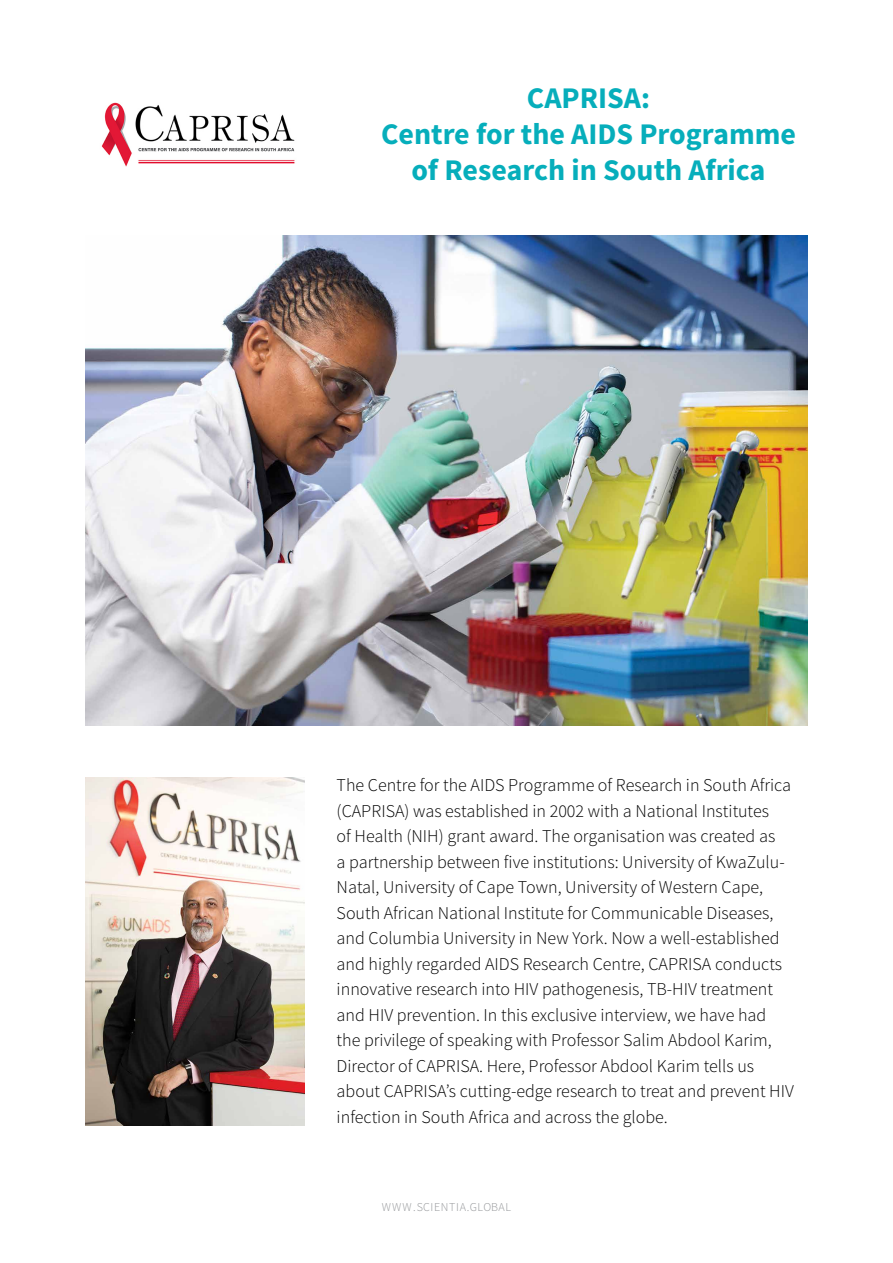
<style>
.page{position:relative;width:893px;height:1263px;background:#fff}
.page>*{position:absolute;margin:0;border:0;box-sizing:border-box;transform-origin:0 0}
.t1{font:700 30px/36px "Source Sans Pro";color:#06aebb;text-align:center}
.t2{font:300 18px/25.5px "Source Sans Pro";color:#000}
.t3{font:300 12px "Source Sans Pro";letter-spacing:.05em;color:#939598}
</style>
<div class="page">
<img style="left:85px;top:236px;width:723px;height:490px">
<img style="left:101px;top:102px;width:194px;height:65px">
<img style="left:85px;top:778px;width:220px;height:347px">
<h1 class="t1" style="left:381px;top:81px;width:416px">CAPRISA:<br>Centre for the AIDS Programme of Research in South Africa</h1>
<p class="t2" style="left:337px;top:773px;width:459px">The Centre for the AIDS Programme of Research in South Africa (CAPRISA) was established in 2002 with a National Institutes<br>of Health (NIH) grant award. The organisation was created as<br>a partnership between five institutions: University of KwaZulu-Natal, University of Cape Town, University of Western Cape, South African National Institute for Communicable Diseases, and Columbia University in New York. Now a well-established and highly regarded AIDS Research Centre, CAPRISA conducts innovative research into HIV pathogenesis, TB-HIV treatment and HIV prevention. In this exclusive interview, we have had the privilege of speaking with Professor Salim Abdool Karim, Director of CAPRISA. Here, Professor Abdool Karim tells us about CAPRISA’s cutting-edge research to treat and prevent HIV infection in South Africa and across the globe.</p>
<p class="t3" style="left:382px;top:1200px;width:131px">WWW.SCIENTIA.GLOBAL</p>
</div>
